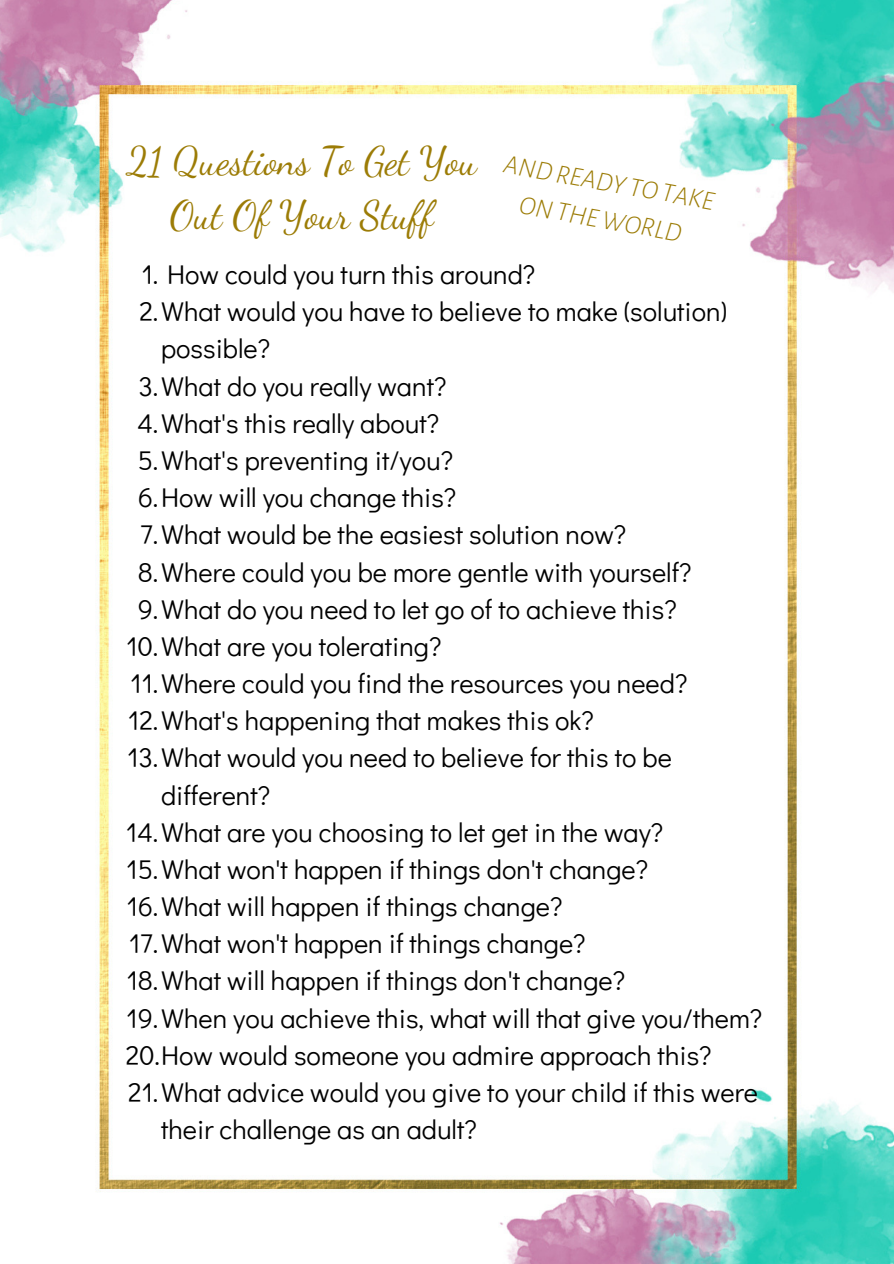
<style>
.page{position:relative;width:894px;height:1264px;background:#fff}
.page>*{position:absolute;margin:0;border:0;box-sizing:border-box;transform-origin:0 0}
.t1{font:39px/54px "Dancing Script";color:#9c7c06;text-align:center}
.t2{font:27px "Didact Gothic";color:#000}
.t3{font:italic 300 27px/37.2px "Alegreya Sans";color:#9c7c06;text-align:center}
</style>
<div class="page">
<img style="left:0;top:0;width:893px;height:1263px">
<h1 class="t1" style="left:127px;top:135px;width:352px">21 Questions To Get You<br>Out Of Your Stuff</h1>
<p class="t2" style="left:142px;top:256px;width:395px">1. How could you turn this around?</p>
<p class="t2" style="left:139px;top:293px;width:589px">2.What would you have to believe to make (solution)</p>
<p class="t2" style="left:161px;top:330px;width:111px">possible?</p>
<p class="t2" style="left:138px;top:367px;width:309px">3.What do you really want?</p>
<p class="t2" style="left:137px;top:404px;width:303px">4.What's this really about?</p>
<p class="t2" style="left:138px;top:442px;width:317px">5.What's preventing it/you?</p>
<p class="t2" style="left:138px;top:479px;width:320px">6.How will you change this?</p>
<p class="t2" style="left:140px;top:516px;width:487px">7.What would be the easiest solution now?</p>
<p class="t2" style="left:138px;top:553px;width:555px">8.Where could you be more gentle with yourself?</p>
<p class="t2" style="left:138px;top:590px;width:540px">9.What do you need to let go of to achieve this?</p>
<p class="t2" style="left:126px;top:627px;width:316px">10.What are you tolerating?</p>
<p class="t2" style="left:130px;top:664px;width:558px">11.Where could you find the resources you need?</p>
<p class="t2" style="left:128px;top:702px;width:467px">12.What's happening that makes this ok?</p>
<p class="t2" style="left:127px;top:739px;width:546px">13.What would you need to believe for this to be</p>
<p class="t2" style="left:161px;top:776px;width:111px">different?</p>
<p class="t2" style="left:126px;top:813px;width:538px">14.What are you choosing to let get in the way?</p>
<p class="t2" style="left:126px;top:850px;width:523px">15.What won't happen if things don't change?</p>
<p class="t2" style="left:127px;top:887px;width:437px">16.What will happen if things change?</p>
<p class="t2" style="left:129px;top:925px;width:458px">17.What won't happen if things change?</p>
<p class="t2" style="left:127px;top:962px;width:499px">18.What will happen if things don't change?</p>
<p class="t2" style="left:126px;top:999px;width:637px">19.When you achieve this, what will that give you/them?</p>
<p class="t2" style="left:126px;top:1036px;width:587px">20.How would someone you admire approach this?</p>
<p class="t2" style="left:128px;top:1073px;width:631px">21.What advice would you give to your child if this were</p>
<p class="t2" style="left:161px;top:1110px;width:317px">their challenge as an adult?</p>
<p class="t3" style="left:507px;top:146px;width:214px;rotate:10deg">AND READY TO TAKE<br>ONTHE WORLD</p>
</div>
